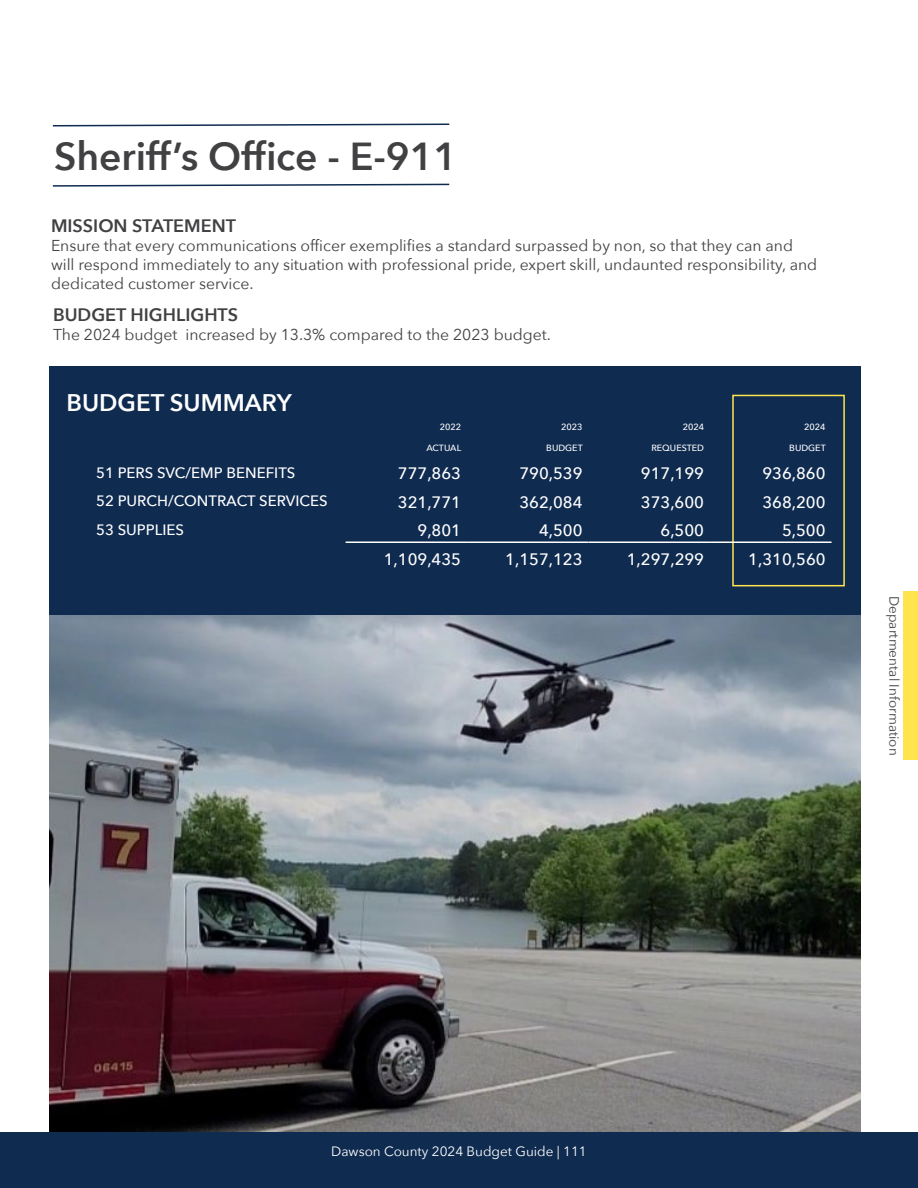
<style>
.page{position:relative;width:918px;height:1188px;background:#fff}
.page>*{position:absolute;margin:0;border:0;box-sizing:border-box;transform-origin:0 0}
.t1{font:600 39px "Avenir Next";color:#414042}
.t2{font:600 24px "Avenir Next";color:#fff}
.t3{font:600 18px "Avenir Next";color:#414042}
.t4{font:500 16.5px "Avenir Next";color:#fff}
.t5{font:15.75px/18.9px "Avenir Next";color:#414042}
.t6{font:500 15px "Avenir Next";color:#fff}
.t7{font:13.5px "Avenir Next";color:#fff}
.t8{font:13.5px "Avenir Next";color:#414042}
.t9{font:500 9px "Avenir Next";color:#fff}
</style>
<div class="page">
<img style="left:50px;top:615px;width:811px;height:517px">
<div style="left:50px;top:366px;width:811px;height:249px;background:#0f2b50"></div>
<div style="left:732px;top:395px;width:113px;height:191px;border:2px solid #ffe44d"></div>
<hr style="left:346px;top:542px;width:121px;height:1px;background:#fff">
<hr style="left:467px;top:542px;width:122px;height:1px;background:#fff">
<hr style="left:589px;top:542px;width:121px;height:1px;background:#fff">
<hr style="left:710px;top:542px;width:122px;height:1px;background:#fff">
<svg style="left:52px;top:123px;width:398px;height:4px"></svg>
<svg style="left:52px;top:183px;width:398px;height:4px"></svg>
<div style="left:0;top:1132px;width:918px;height:56px;background:#0f2b50"></div>
<div style="left:903px;top:591px;width:15px;height:168px;background:#ffe44d"></div>
<h1 class="t1" style="left:54px;top:123px;width:405px">Sheriff’s Office - E-911</h1>
<p class="t3" style="left:51px;top:210px;width:187px">MISSION STATEMENT</p>
<p class="t5" style="left:51px;top:235px;width:768px">Ensure that every communications officer exemplifies a standard surpassed by non, so that they can and will respond immediately to any situation with professional pride, expert skill, undaunted responsibility, and dedicated customer service.</p>
<p class="t3" style="left:53px;top:300px;width:187px">BUDGET HIGHLIGHTS</p>
<p class="t5" style="left:53px;top:325px;width:499px">The 2024 budget increased by 13.3% compared to the 2023 budget.</p>
<h2 class="t2" style="left:67px;top:382px;width:227px">BUDGET SUMMARY</h2>
<p class="t9" style="left:440px;top:419px;width:23px">2022</p>
<p class="t9" style="left:561px;top:419px;width:23px">2023</p>
<p class="t9" style="left:683px;top:419px;width:23px">2024</p>
<p class="t9" style="left:804px;top:419px;width:23px">2024</p>
<p class="t9" style="left:426px;top:440px;width:36px">ACTUAL</p>
<p class="t9" style="left:546px;top:440px;width:38px">BUDGET</p>
<p class="t9" style="left:651px;top:440px;width:54px">REQUESTED</p>
<p class="t9" style="left:789px;top:440px;width:38px">BUDGET</p>
<p class="t6" style="left:96px;top:460px;width:201px">51 PERS SVC/EMP BENEFITS</p>
<p class="t4" style="left:398px;top:459px;width:65px">777,863</p>
<p class="t4" style="left:519px;top:459px;width:65px">790,539</p>
<p class="t4" style="left:641px;top:459px;width:65px">917,199</p>
<p class="t4" style="left:762px;top:459px;width:65px">936,860</p>
<p class="t6" style="left:96px;top:488px;width:233px">52 PURCH/CONTRACT SERVICES</p>
<p class="t4" style="left:398px;top:488px;width:65px">321,771</p>
<p class="t4" style="left:519px;top:488px;width:65px">362,084</p>
<p class="t4" style="left:641px;top:488px;width:65px">373,600</p>
<p class="t4" style="left:762px;top:488px;width:65px">368,200</p>
<p class="t6" style="left:96px;top:517px;width:89px">53 SUPPLIES</p>
<p class="t4" style="left:418px;top:516px;width:45px">9,801</p>
<p class="t4" style="left:539px;top:516px;width:45px">4,500</p>
<p class="t4" style="left:661px;top:516px;width:45px">6,500</p>
<p class="t4" style="left:782px;top:516px;width:45px">5,500</p>
<p class="t4" style="left:384px;top:545px;width:79px">1,109,435</p>
<p class="t4" style="left:505px;top:545px;width:79px">1,157,123</p>
<p class="t4" style="left:627px;top:545px;width:79px">1,297,299</p>
<p class="t4" style="left:748px;top:545px;width:79px">1,310,560</p>
<p class="t8" style="left:906px;top:596px;width:161px;rotate:90deg">Departmental Information</p>
<p class="t7" style="left:331px;top:1140px;width:257px">Dawson County 2024 Budget Guide | 111</p>
</div>
